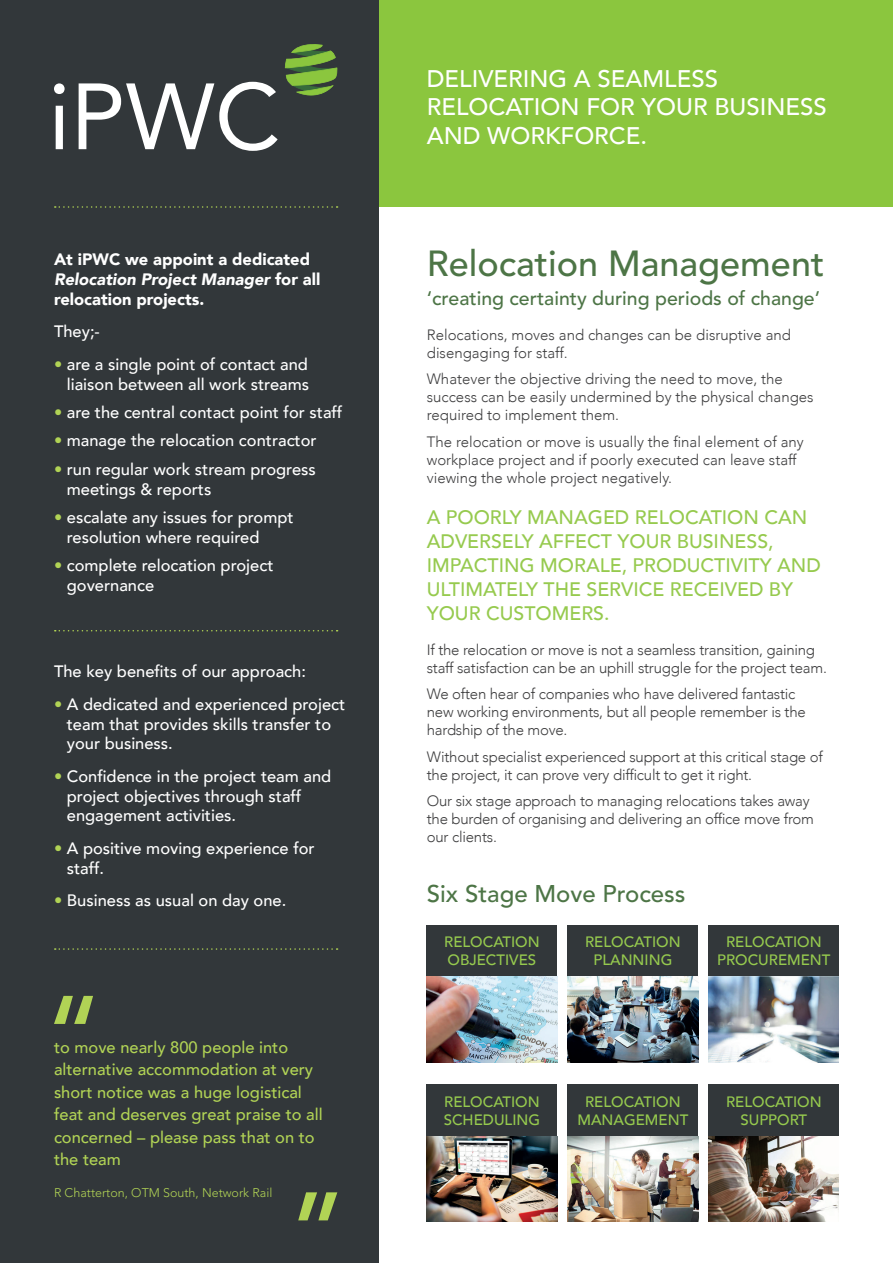
<style>
.page{position:relative;width:893px;height:1263px;background:#fff}
.page>*{position:absolute;margin:0;border:0;box-sizing:border-box;transform-origin:0 0}
.t1{font:500 36px "Avenir LT Std";color:#4d7546}
.t2{font:500 24px/28.8px "Avenir";color:#fff}
.t3{font:500 24px "Avenir LT Std";color:#4d7546}
.t4{font:500 19.5px/24px "Avenir";color:#96ca4e}
.t5{font:500 19.5px "Avenir LT Std";color:#4d7546}
.t6{font:500 16.5px/19.8px "Avenir";color:#fff}
.t7{font:500 16.5px/22.5px "Avenir";color:#b1d355}
.t8{font:900 16.5px/19.8px "Avenir";color:#fff}
.t9{font:300 15px/18px "Avenir";letter-spacing:-.015em;color:#3e3e3f}
.t10{font:500 15px/18px "Avenir";color:#96ca4e;text-align:center}
.t11{font:300 12.45px "Avenir LT Std";color:#b1d355}
.s1{font-style:italic}
.s2{color:#b1d355}
</style>
<div class="page">
<div style="left:0;top:0;width:893px;height:206px;background:#8bc63e"></div>
<div style="left:0;top:0;width:378px;height:1263px;background:#32373a"></div>
<svg style="left:285px;top:44px;width:53px;height:52px"></svg>
<svg style="left:54px;top:83px;width:11px;height:66px"></svg>
<svg style="left:79px;top:82px;width:199px;height:69px"></svg>
<svg style="left:55px;top:630px;width:283px;height:1px"></svg>
<svg style="left:55px;top:206px;width:283px;height:2px"></svg>
<svg style="left:55px;top:948px;width:283px;height:2px"></svg>
<svg style="left:54px;top:996px;width:39px;height:28px"></svg>
<svg style="left:298px;top:1192px;width:39px;height:28px"></svg>
<div style="left:427px;top:925px;width:130px;height:52px;background:#32373a"></div>
<div style="left:427px;top:1084px;width:130px;height:52px;background:#32373a"></div>
<div style="left:568px;top:925px;width:130px;height:52px;background:#32373a"></div>
<div style="left:568px;top:1084px;width:130px;height:52px;background:#32373a"></div>
<div style="left:709px;top:925px;width:130px;height:52px;background:#32373a"></div>
<div style="left:709px;top:1084px;width:130px;height:52px;background:#32373a"></div>
<img style="left:427px;top:977px;width:130px;height:85px">
<img style="left:568px;top:977px;width:130px;height:85px">
<img style="left:709px;top:977px;width:130px;height:85px">
<img style="left:427px;top:1136px;width:130px;height:86px">
<img style="left:568px;top:1136px;width:130px;height:86px">
<img style="left:709px;top:1136px;width:130px;height:86px">
<p class="t8" style="left:54px;top:249px;width:268px">At iPWC we appoint a dedicated<br><span class="s1">Relocation Project Manager</span> for all relocation projects.</p>
<p class="t6" style="left:54px;top:321px;width:47px">They;-</p>
<p class="t6" style="left:54px;top:353px;width:257px;text-align:right"><span class="s2">•</span> are a single point of contact and liaison between all work streams</p>
<p class="t6" style="left:54px;top:402px;width:290px"><span class="s2">•</span> are the central contact point for staff</p>
<p class="t6" style="left:54px;top:430px;width:264px"><span class="s2">•</span> manage the relocation contractor</p>
<p class="t6" style="left:67px;top:458px;width:251px;text-indent:-13px"><span class="s2">•</span> run regular work stream progress meetings &amp; reports</p>
<p class="t6" style="left:67px;top:506px;width:228px;text-indent:-13px"><span class="s2">•</span> escalate any issues for prompt resolution where required</p>
<p class="t6" style="left:67px;top:554px;width:208px;text-indent:-13px"><span class="s2">•</span> complete relocation project governance</p>
<p class="t6" style="left:54px;top:661px;width:253px">The key benefits of our approach:</p>
<p class="t6" style="left:67px;top:693px;width:280px;text-indent:-13px"><span class="s2">•</span> A dedicated and experienced project team that provides skills transfer to your business.</p>
<p class="t6" style="left:67px;top:765px;width:266px;text-indent:-13px"><span class="s2">•</span> Confidence in the project team and project objectives through staff engagement activities.</p>
<p class="t6" style="left:67px;top:837px;width:249px;text-indent:-13px"><span class="s2">•</span> A positive moving experience for staff.</p>
<p class="t6" style="left:54px;top:890px;width:234px"><span class="s2">•</span> Business as usual on day one.</p>
<p class="t7" style="left:54px;top:1035px;width:270px">to move nearly 800 people into alternative accommodation at very short notice was a huge logistical feat and deserves great praise to all concerned – please pass that on to the team</p>
<p class="t11" style="left:54px;top:1185px;width:220px">R Chatterton, OTM South, Network Rail</p>
<h2 class="t2" style="left:427px;top:62px;width:401px">DELIVERING A SEAMLESS<br>RELOCATION FOR YOUR BUSINESS<br>AND WORKFORCE.</h2>
<h1 class="t1" style="left:427px;top:243px;width:399px">Relocation Management</h1>
<h3 class="t5" style="left:427px;top:287px;width:395px">‘creating certainty during periods of change’</h3>
<p class="t9" style="left:427px;top:326px;width:366px">Relocations, moves and changes can be disruptive and disengaging for staff.</p>
<p class="t9" style="left:427px;top:370px;width:388px">Whatever the objective driving the need to move, the success can be easily undermined by the physical changes required to implement them.</p>
<p class="t9" style="left:427px;top:433px;width:378px">The relocation or move is usually the final element of any workplace project and if poorly executed can leave staff viewing the whole project negatively.</p>
<h3 class="t4" style="left:427px;top:504px;width:395px">A POORLY MANAGED RELOCATION CAN<br>ADVERSELY AFFECT YOUR BUSINESS,<br>IMPACTING MORALE, PRODUCTIVITY AND<br>ULTIMATELY THE SERVICE RECEIVED BY<br>YOUR CUSTOMERS.</h3>
<p class="t9" style="left:427px;top:641px;width:402px">If the relocation or move is not a seamless transition, gaining staff satisfaction can be an uphill struggle for the project team.</p>
<p class="t9" style="left:427px;top:685px;width:380px">We often hear of companies who have delivered fantastic new working environments, but all people remember is the hardship of the move.</p>
<p class="t9" style="left:427px;top:748px;width:398px">Without specialist experienced support at this critical stage of the project, it can prove very difficult to get it right.</p>
<p class="t9" style="left:427px;top:792px;width:389px">Our six stage approach to managing relocations takes away the burden of organising and delivering an office move from our clients.</p>
<h2 class="t3" style="left:427px;top:879px;width:260px">Six Stage Move Process</h2>
<p class="t10" style="left:444px;top:932px;width:97px;text-align:left">RELOCATION<br>OBJECTIVES</p>
<p class="t10" style="left:585px;top:932px;width:97px">RELOCATION<br>PLANNING</p>
<p class="t10" style="left:717px;top:932px;width:115px">RELOCATION<br>PROCUREMENT</p>
<p class="t10" style="left:444px;top:1092px;width:98px;text-align:left">RELOCATION<br>SCHEDULING</p>
<p class="t10" style="left:577px;top:1092px;width:112px">RELOCATION<br>MANAGEMENT</p>
<p class="t10" style="left:726px;top:1092px;width:97px">RELOCATION<br>SUPPORT</p>
</div>
